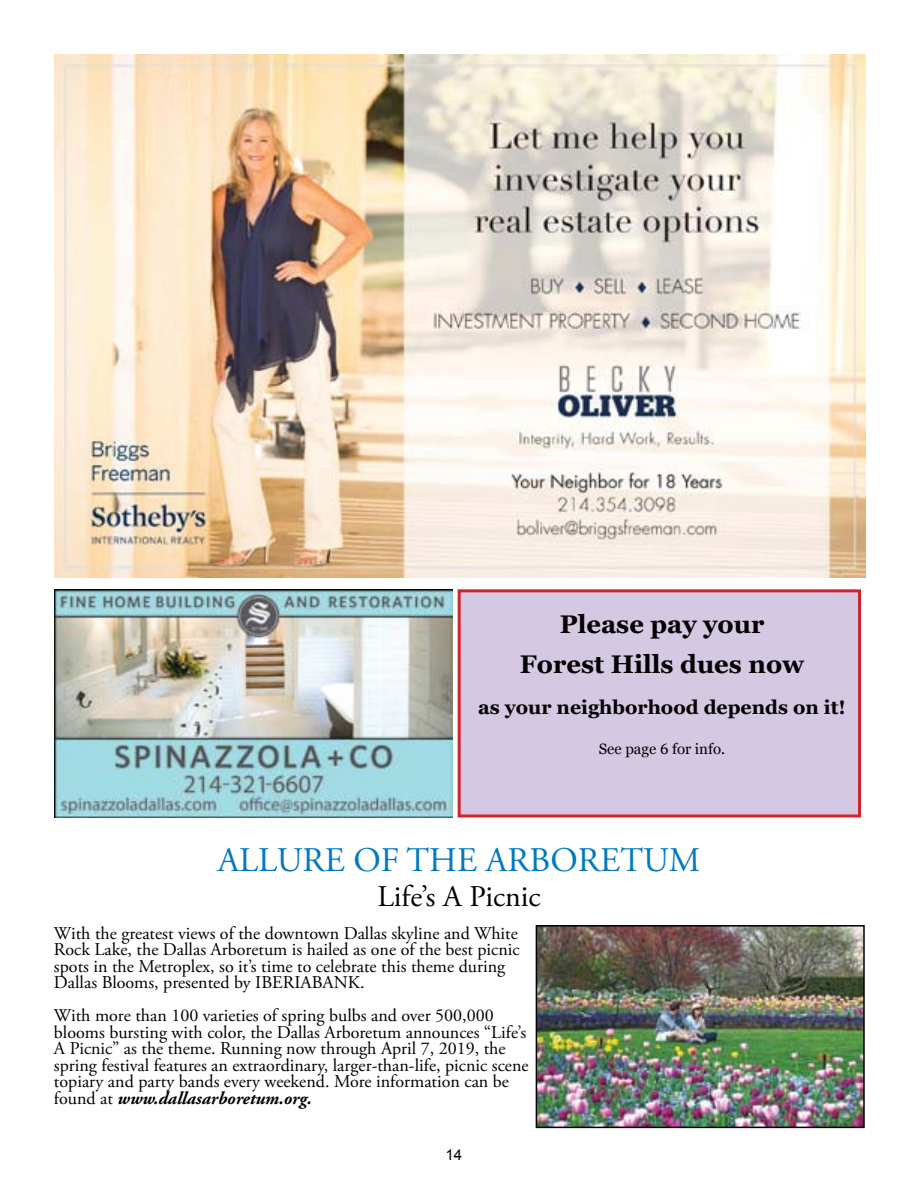
<style>
.page{position:relative;width:918px;height:1188px;background:#fff}
.page>*{position:absolute;margin:0;border:0;box-sizing:border-box;transform-origin:0 0}
.t1{font:34.5px "Adobe Garamond Pro";color:#0079c1}
.t2{font:30px "Adobe Garamond Pro";color:#000}
.t3{font:700 25.5px/40.5px "Vani";color:#000;text-align:center}
.t4{font:700 19.5px "Vani";color:#000}
.t5{font:18px/16.5px "Adobe Garamond Pro";color:#000}
.t6{font:15px "Vani";color:#000}
.t7{font:15px "Arial";color:#000}
.s1{font-weight:700;font-style:italic}
</style>
<div class="page">
<img style="left:54px;top:54px;width:811px;height:523px">
<img style="left:54px;top:590px;width:399px;height:227px">
<div style="left:459px;top:591px;width:401px;height:225px;background:#d4c8e3"></div>
<div style="left:458px;top:589px;width:403px;height:229px;border:3px solid #d2232a"></div>
<img style="left:539px;top:928px;width:323px;height:197px">
<div style="left:536px;top:925px;width:329px;height:203px;border:2px solid #000"></div>
<h3 class="t3" style="left:520px;top:604px;width:286px">Please pay your<br>Forest Hills dues now</h3>
<p class="t4" style="left:478px;top:696px;width:369px">as your neighborhood depends on it!</p>
<p class="t6" style="left:599px;top:741px;width:128px">See page 6 for info.</p>
<h1 class="t1" style="left:218px;top:840px;width:484px">ALLURE OF THE ARBORETUM</h1>
<h2 class="t2" style="left:377px;top:878px;width:165px">Life’s A Picnic</h2>
<p class="t5" style="left:54px;top:925px;width:467px">With the greatest views of the downtown Dallas skyline and White Rock Lake, the Dallas Arboretum is hailed as one of the best picnic spots in the Metroplex, so it’s time to celebrate this theme during Dallas Blooms, presented by IBERIABANK.</p>
<p class="t5" style="left:54px;top:1008px;width:476px">With more than 100 varieties of spring bulbs and over 500,000 blooms bursting with color, the Dallas Arboretum announces “Life’s A Picnic” as the theme. Running now through April 7, 2019, the spring festival features an extraordinary, larger-than-life, picnic scene topiary and party bands every weekend. More information can be found at <span class="s1">www.dallasarboretum.org.</span></p>
<p class="t7" style="left:446px;top:1145px;width:18px">14</p>
</div>
